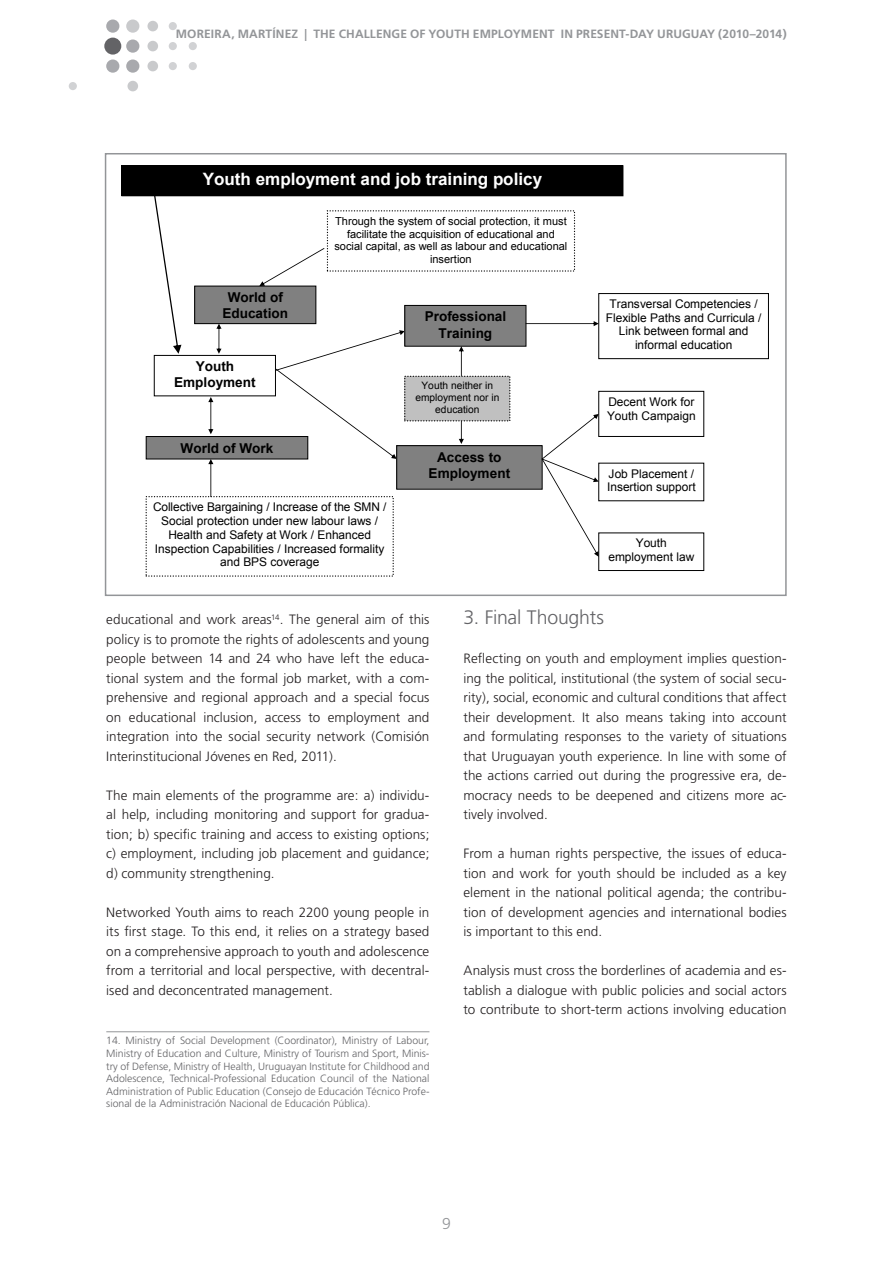
<style>
.page{position:relative;width:893px;height:1263px;background:#fff}
.page>*{position:absolute;margin:0;border:0;box-sizing:border-box;transform-origin:0 0}
.t1{font:300 19.5px "Frutiger";letter-spacing:-.01em;color:#636366}
.t2{font:700 17.1px "Arial";color:#fff}
.t3{font:300 15.75px "Frutiger";color:#939598}
.t4{font:700 13.65px/15.9px "Arial";color:#000;text-align:center}
.t5{font:300 13.5px/19.5px "Frutiger";letter-spacing:.005em;color:#231f20;text-align:justify}
.t6{font:12px/13.6px "Arial";color:#000;text-align:center}
.t7{font:700 12px "Frutiger";letter-spacing:.01em;color:#939598}
.t8{font:11.1px/12.8px "Arial";color:#000;text-align:center}
.t9{font:300 10.5px/12.6px "Frutiger";color:#636366;text-align:justify}
.t10{font:10.2px/11.7px "Arial";letter-spacing:.005em;color:#000;text-align:center}
</style>
<div class="page">
<div style="left:104px;top:38px;width:17px;height:17px;background:#636366;border-radius:50%"></div>
<div style="left:69px;top:82px;width:8px;height:8px;background:#d1d2d4;border-radius:50%"></div>
<div style="left:127px;top:81px;width:11px;height:10px;background:#c9cacc;border-radius:50%"></div>
<div style="left:169px;top:22px;width:8px;height:8px;background:#d1d2d4;border-radius:50%"></div>
<div style="left:147px;top:21px;width:11px;height:10px;background:#c9cacc;border-radius:50%"></div>
<div style="left:189px;top:42px;width:8px;height:8px;background:#d1d2d4;border-radius:50%"></div>
<div style="left:169px;top:42px;width:8px;height:8px;background:#d1d2d4;border-radius:50%"></div>
<div style="left:147px;top:41px;width:11px;height:10px;background:#c9cacc;border-radius:50%"></div>
<div style="left:189px;top:62px;width:8px;height:8px;background:#d1d2d4;border-radius:50%"></div>
<div style="left:169px;top:62px;width:8px;height:8px;background:#d1d2d4;border-radius:50%"></div>
<div style="left:147px;top:61px;width:11px;height:10px;background:#c9cacc;border-radius:50%"></div>
<div style="left:126px;top:20px;width:13px;height:13px;background:#c9cacc;border-radius:50%"></div>
<div style="left:106px;top:20px;width:13px;height:13px;background:#a8a9ad;border-radius:50%"></div>
<div style="left:126px;top:39px;width:13px;height:14px;background:#a8a9ad;border-radius:50%"></div>
<div style="left:126px;top:59px;width:13px;height:14px;background:#a8a9ad;border-radius:50%"></div>
<div style="left:106px;top:59px;width:13px;height:14px;background:#a8a9ad;border-radius:50%"></div>
<hr style="left:106px;top:1031px;width:323px;height:1px;background:#939598">
<svg style="left:216px;top:324px;width:5px;height:30px"></svg>
<svg style="left:275px;top:330px;width:130px;height:129px"></svg>
<div style="left:405px;top:305px;width:121px;height:41px;background:#808080"></div>
<div style="left:404px;top:305px;width:122px;height:42px;border:1px solid #000"></div>
<div style="left:397px;top:446px;width:145px;height:43px;background:#808080"></div>
<div style="left:396px;top:445px;width:146px;height:44px;border:1px solid #000"></div>
<div style="left:598px;top:293px;width:171px;height:66px;border:1px solid #000"></div>
<svg style="left:526px;top:321px;width:73px;height:5px"></svg>
<div style="left:146px;top:436px;width:162px;height:23px;background:#808080"></div>
<div style="left:146px;top:436px;width:162px;height:23px;border:1px solid #000"></div>
<svg style="left:208px;top:459px;width:5px;height:38px"></svg>
<div style="left:154px;top:355px;width:122px;height:41px;border:1px solid #000"></div>
<div style="left:598px;top:533px;width:106px;height:38px;border:1px solid #000"></div>
<div style="left:598px;top:391px;width:106px;height:46px;border:1px solid #000"></div>
<div style="left:195px;top:286px;width:121px;height:38px;background:#808080"></div>
<div style="left:194px;top:286px;width:122px;height:38px;border:1px solid #000"></div>
<svg style="left:208px;top:397px;width:5px;height:37px"></svg>
<svg style="left:259px;top:248px;width:65px;height:38px"></svg>
<svg style="left:542px;top:414px;width:57px;height:143px"></svg>
<svg style="left:459px;top:346px;width:5px;height:98px"></svg>
<div style="left:405px;top:376px;width:105px;height:45px;background:#c0c0c0"></div>
<svg style="left:154px;top:196px;width:27px;height:158px"></svg>
<div style="left:122px;top:166px;width:501px;height:30px;background:#000"></div>
<div style="left:122px;top:165px;width:501px;height:31px;border:1px solid #000"></div>
<div style="left:105px;top:153px;width:682px;height:443px;border:2px solid #939598"></div>
<p class="t7" style="left:176px;top:27px;width:612px">MOREIRA, MARTÍNEZ | THE CHALLENGE OF YOUTH EMPLOYM ENT IN PRESENT-DAY U RUGUAY (2010–2014)</p>
<p class="t2" style="left:203px;top:168px;width:341px">Youth employment and job training policy</p>
<p class="t4" style="left:222px;top:290px;width:67px">World of<br>Education</p>
<p class="t4" style="left:174px;top:359px;width:83px">Youth<br>Employment</p>
<p class="t4" style="left:181px;top:440px;width:94px">World of Work</p>
<p class="t8" style="left:334px;top:215px;width:234px">Through the system of social protection, it must facilitate the acquisition of educational and social capital, as well as labour and educational insertion</p>
<p class="t4" style="left:425px;top:309px;width:83px">Professional<br>Training</p>
<p class="t10" style="left:415px;top:380px;width:86px">Youth neither in employment nor in education</p>
<p class="t4" style="left:429px;top:449px;width:83px">Access to<br>Employment</p>
<p class="t6" style="left:153px;top:500px;width:235px">Collective Bargaining / Increase of the SMN / Social protection under new labour laws / Health and Safety at Work / Enhanced Inspection Capabilities / Increased formality and BPS coverage</p>
<p class="t6" style="left:606px;top:297px;width:157px">Transversal Competencies /<br>Flexible Paths and Curricula /<br>Link between formal and informal education</p>
<p class="t6" style="left:607px;top:395px;width:90px;text-align:left">Decent Work for<br>Youth Campaign</p>
<p class="t6" style="left:607px;top:467px;width:90px;text-align:left">Job Placement /<br>Insertion support</p>
<p class="t6" style="left:608px;top:536px;width:88px">Youth employment law</p>
<p class="t5" style="left:106px;top:610px;width:325px">educational and work areas<sup>14</sup>. The general aim of this policy is to promote the rights of adolescents and young people between 14 and 24 who have left the educa&shy;tional system and the formal job market, with a com&shy;prehensive and regional approach and a special focus on educational inclusion, access to employment and integration into the social security network (Comisión Interinstitucional Jóvenes en Red, 2011).</p>
<p class="t5" style="left:106px;top:785px;width:325px">The main elements of the programme are: a) individu&shy;al help, including monitoring and support for gradua&shy;tion; b) specific training and access to existing options; c) employment, including job placement and guidance; d) community strengthening.</p>
<p class="t5" style="left:106px;top:902px;width:325px">Networked Youth aims to reach 2200 young people in its first stage. To this end, it relies on a strategy based on a comprehensive approach to youth and adolescence from a territorial and local perspective, with decentral&shy;ised and deconcentrated management.</p>
<p class="t9" style="left:106px;top:1034px;width:325px">14. Ministry of Social Development (Coordinator), Ministry of Labour, Ministry of Education and Culture, Ministry of Tourism and Sport, Minis&shy;try of Defense, Ministry of Health, Uruguayan Institute for Childhood and Adolescence, Technical-Professional Education Council of the National Administration of Public Education (Consejo de Educación Técnico Profe&shy;sional de la Administración Nacional de Educación Pública).</p>
<h1 class="t1" style="left:463px;top:606px;width:142px">3. Final Thoughts</h1>
<p class="t5" style="left:463px;top:649px;width:325px">Reflecting on youth and employment implies question&shy;ing the political, institutional (the system of social secu&shy;rity), social, economic and cultural conditions that affect their development. It also means taking into account and formulating responses to the variety of situations that Uruguayan youth experience. In line with some of the actions carried out during the progressive era, de&shy;mocracy needs to be deepened and citizens more ac&shy;tively involved.</p>
<p class="t5" style="left:463px;top:844px;width:325px">From a human rights perspective, the issues of educa&shy;tion and work for youth should be included as a key element in the national political agenda; the contribu&shy;tion of development agencies and international bodies is important to this end.</p>
<p class="t5" style="left:463px;top:961px;width:325px">Analysis must cross the borderlines of academia and es&shy;tablish a dialogue with public policies and social actors to contribute to short-term actions involving education</p>
<p class="t3" style="left:442px;top:1214px;width:10px">9</p>
</div>
